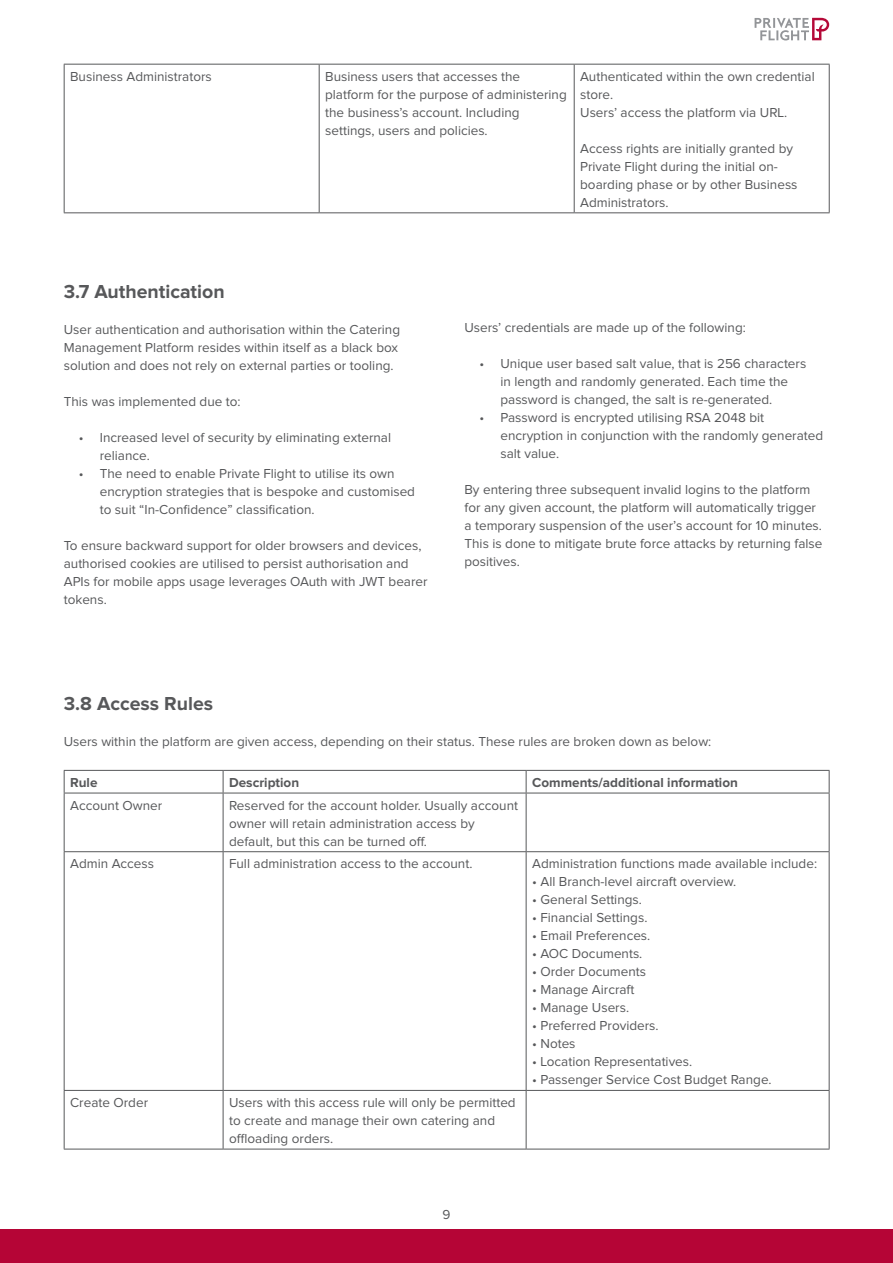
<style>
.page{position:relative;width:893px;height:1263px;background:#fff}
.page>*{position:absolute;margin:0;border:0;box-sizing:border-box;transform-origin:0 0}
.t1{font:700 19.5px "Proxima Nova";color:#57585a}
.t2{font:13.5px/18px "Proxima Nova";color:#57585a}
.t3{font:700 13.5px "Proxima Nova";color:#57585a}
</style>
<div class="page">
<div style="left:0;top:1229px;width:893px;height:34px;background:#b50536"></div>
<svg style="left:755px;top:18px;width:74px;height:22px"></svg>
<hr style="left:64px;top:64px;width:255px;height:1px;background:#57585a">
<hr style="left:64px;top:65px;width:1px;height:147px;background:#57585a">
<hr style="left:319px;top:64px;width:255px;height:1px;background:#57585a">
<hr style="left:319px;top:65px;width:1px;height:147px;background:#57585a">
<hr style="left:574px;top:64px;width:256px;height:1px;background:#57585a">
<hr style="left:574px;top:65px;width:1px;height:147px;background:#57585a">
<hr style="left:829px;top:65px;width:1px;height:147px;background:#57585a">
<hr style="left:64px;top:212px;width:255px;height:1px;background:#57585a">
<hr style="left:319px;top:212px;width:255px;height:1px;background:#57585a">
<hr style="left:574px;top:212px;width:256px;height:1px;background:#57585a">
<hr style="left:64px;top:770px;width:159px;height:1px;background:#57585a">
<svg style="left:64px;top:771px;width:1px;height:22px"></svg>
<hr style="left:223px;top:770px;width:303px;height:1px;background:#57585a">
<svg style="left:223px;top:771px;width:1px;height:22px"></svg>
<hr style="left:526px;top:770px;width:303px;height:1px;background:#57585a">
<svg style="left:526px;top:771px;width:1px;height:22px"></svg>
<svg style="left:829px;top:771px;width:1px;height:22px"></svg>
<hr style="left:64px;top:793px;width:159px;height:1px;background:#57585a">
<hr style="left:64px;top:793px;width:1px;height:58px;background:#57585a">
<hr style="left:223px;top:793px;width:303px;height:1px;background:#57585a">
<hr style="left:223px;top:793px;width:1px;height:58px;background:#57585a">
<hr style="left:526px;top:793px;width:303px;height:1px;background:#57585a">
<hr style="left:526px;top:793px;width:1px;height:58px;background:#57585a">
<hr style="left:829px;top:793px;width:1px;height:58px;background:#57585a">
<hr style="left:64px;top:851px;width:159px;height:1px;background:#57585a">
<hr style="left:64px;top:852px;width:1px;height:238px;background:#57585a">
<hr style="left:223px;top:851px;width:303px;height:1px;background:#57585a">
<hr style="left:223px;top:852px;width:1px;height:238px;background:#57585a">
<hr style="left:526px;top:851px;width:303px;height:1px;background:#57585a">
<hr style="left:526px;top:852px;width:1px;height:238px;background:#57585a">
<hr style="left:829px;top:852px;width:1px;height:238px;background:#57585a">
<hr style="left:64px;top:1090px;width:159px;height:1px;background:#57585a">
<hr style="left:64px;top:1091px;width:1px;height:58px;background:#57585a">
<hr style="left:223px;top:1090px;width:303px;height:1px;background:#57585a">
<hr style="left:223px;top:1091px;width:1px;height:58px;background:#57585a">
<hr style="left:526px;top:1090px;width:303px;height:1px;background:#57585a">
<hr style="left:526px;top:1091px;width:1px;height:58px;background:#57585a">
<hr style="left:829px;top:1091px;width:1px;height:58px;background:#57585a">
<hr style="left:64px;top:1149px;width:159px;height:1px;background:#57585a">
<hr style="left:223px;top:1149px;width:303px;height:1px;background:#57585a">
<hr style="left:526px;top:1149px;width:303px;height:1px;background:#57585a">
<p class="t2" style="left:70px;top:68px;width:143px">Business Administrators</p>
<p class="t2" style="left:325px;top:68px;width:243px">Business users that accesses the platform for the purpose of administering the business’s account. Including settings, users and policies.</p>
<p class="t2" style="left:580px;top:68px;width:236px">Authenticated within the own credential store.</p>
<p class="t2" style="left:580px;top:104px;width:209px">Users’ access the platform via URL.</p>
<p class="t2" style="left:580px;top:140px;width:219px">Access rights are initially granted by<br>Private Flight during the initial on&shy;boarding phase or by other Business<br>Administrators.</p>
<p class="t1" style="left:64px;top:283px;width:162px">3.7 Authentication</p>
<p class="t2" style="left:64px;top:321px;width:338px">User authentication and authorisation within the Catering<br>Management Platform resides within itself as a black box solution and does not rely on external parties or tooling.</p>
<p class="t2" style="left:64px;top:393px;width:178px">This was implemented due to:</p>
<p class="t2" style="left:100px;top:429px;width:293px;text-indent:-21px">• Increased level of security by eliminating external reliance.</p>
<p class="t2" style="left:100px;top:465px;width:317px;text-indent:-21px">• The need to enable Private Flight to utilise its own encryption strategies that is bespoke and customised to suit “In-Confidence” classification.</p>
<p class="t2" style="left:64px;top:537px;width:365px">To ensure backward support for older browsers and devices, authorised cookies are utilised to persist authorisation and APIs for mobile apps usage leverages OAuth with JWT bearer tokens.</p>
<p class="t2" style="left:464px;top:319px;width:283px">Users’ credentials are made up of the following:</p>
<p class="t2" style="left:500px;top:355px;width:307px;text-indent:-21px">• Unique user based salt value, that is 256 characters in length and randomly generated. Each time the password is changed, the salt is re-generated.</p>
<p class="t2" style="left:500px;top:409px;width:324px;text-indent:-21px">• Password is encrypted utilising RSA 2048 bit encryption in conjunction with the randomly generated salt value.</p>
<p class="t2" style="left:464px;top:481px;width:359px">By entering three subsequent invalid logins to the platform for any given account, the platform will automatically trigger a temporary suspension of the user’s account for 10 minutes.<br>This is done to mitigate brute force attacks by returning false positives.</p>
<p class="t1" style="left:64px;top:695px;width:151px">3.8 Access Rules</p>
<p class="t2" style="left:64px;top:733px;width:649px">Users within the platform are given access, depending on their status. These rules are broken down as below:</p>
<p class="t3" style="left:70px;top:776px;width:29px">Rule</p>
<p class="t3" style="left:229px;top:776px;width:72px">Description</p>
<p class="t3" style="left:532px;top:776px;width:207px">Comments/additional information</p>
<p class="t2" style="left:70px;top:797px;width:94px">Account Owner</p>
<p class="t2" style="left:229px;top:797px;width:290px">Reserved for the account holder. Usually account owner will retain administration access by default, but this can be turned off.</p>
<p class="t2" style="left:70px;top:855px;width:85px">Admin Access</p>
<p class="t2" style="left:229px;top:855px;width:245px">Full administration access to the account.</p>
<p class="t2" style="left:532px;top:855px;width:286px">Administration functions made available include:</p>
<p class="t2" style="left:532px;top:873px;width:206px">• All Branch-level aircraft overview.</p>
<p class="t2" style="left:532px;top:891px;width:111px">• General Settings.</p>
<p class="t2" style="left:532px;top:909px;width:117px">• Financial Settings.</p>
<p class="t2" style="left:532px;top:927px;width:120px">• Email Preferences.</p>
<p class="t2" style="left:532px;top:945px;width:112px">• AOC Documents.</p>
<p class="t2" style="left:532px;top:963px;width:115px">• Order Documents</p>
<p class="t2" style="left:532px;top:981px;width:104px">• Manage Aircraft</p>
<p class="t2" style="left:532px;top:999px;width:99px">• Manage Users.</p>
<p class="t2" style="left:532px;top:1017px;width:128px">• Preferred Providers.</p>
<p class="t2" style="left:532px;top:1035px;width:45px">• Notes</p>
<p class="t2" style="left:532px;top:1053px;width:162px">• Location Representatives.</p>
<p class="t2" style="left:532px;top:1071px;width:241px">• Passenger Service Cost Budget Range.</p>
<p class="t2" style="left:70px;top:1094px;width:79px">Create Order</p>
<p class="t2" style="left:229px;top:1094px;width:288px">Users with this access rule will only be permitted to create and manage their own catering and offloading orders.</p>
<p class="t2" style="left:442px;top:1206px;width:9px">9</p>
</div>
